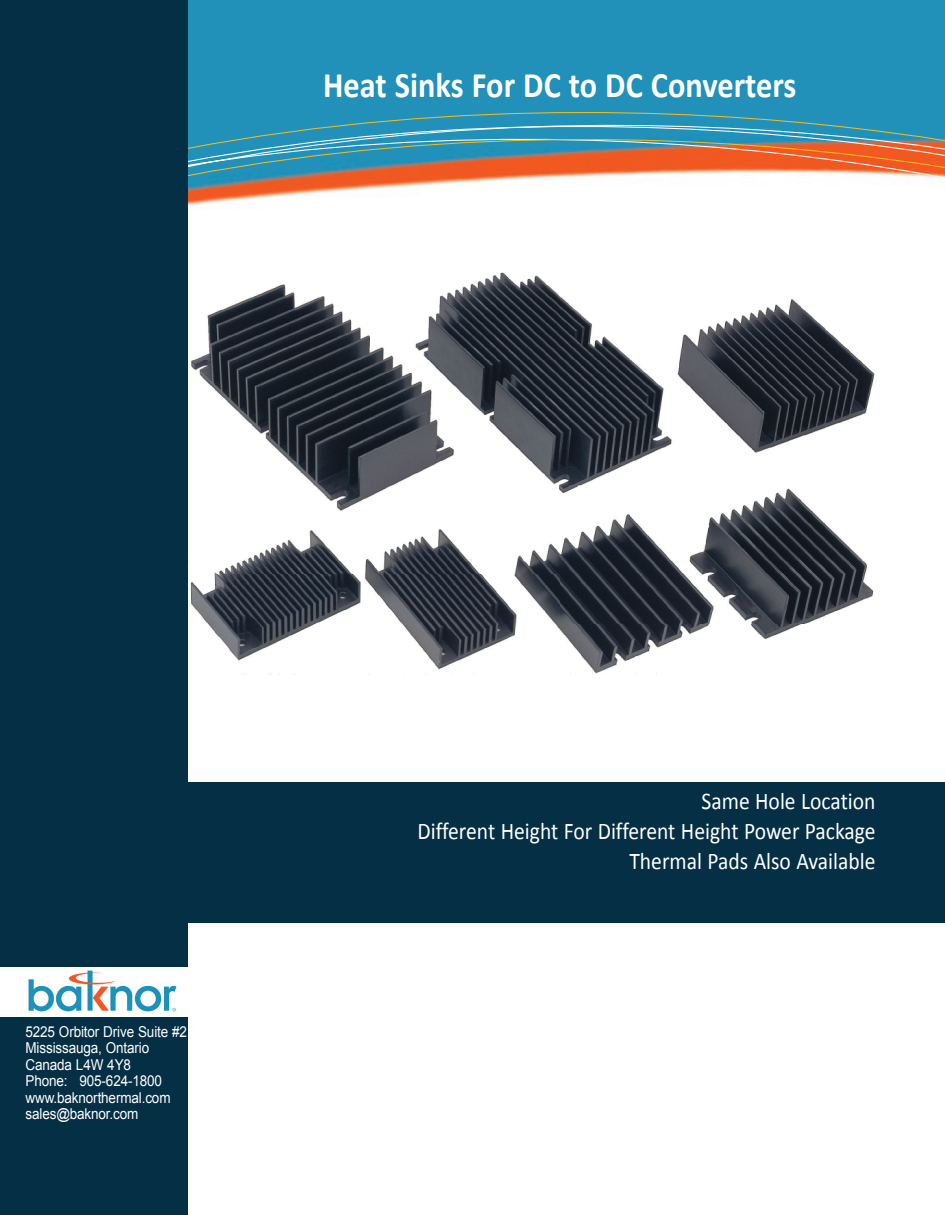
<style>
.page{position:relative;width:945px;height:1215px;background:#fff}
.page>*{position:absolute;margin:0;border:0;box-sizing:border-box;transform-origin:0 0}
.t1{font:700 36px "Calibri";color:#fff;scale:.9 1}
.t2{font:24px/30px "Calibri";color:#fff;text-align:right;scale:.9 1}
.t3{font:15px/16.5px "Arial";letter-spacing:-.01em;color:#fff;scale:.9 1}
</style>
<div class="page">
<div style="left:188px;top:0;width:757px;height:112px;background:#2191b9"></div>
<div style="left:0;top:782px;width:945px;height:140px;background:#052f45"></div>
<svg style="left:188px;top:112px;width:757px;height:93px"></svg>
<div style="left:0;top:0;width:188px;height:1215px;background:#052f45"></div>
<img style="left:0;top:968px;width:188px;height:49px">
<img style="left:189px;top:273px;width:686px;height:402px">
<h1 class="t1" style="left:323px;top:62px;width:527px">Heat Sinks For DC to DC Converters</h1>
<p class="t3" style="left:26px;top:1023px;width:181px">5225 Orbitor Drive Suite #2<br>Mississauga, Ontario<br>Canada L4W 4Y8<br>Phone: 905-624-1800 www.baknorthermal.com sales@baknor.com</p>
<h2 class="t2" style="left:418px;top:786px;width:511px">Same Hole Location<br>Different Height For Different Height Power Package<br>Thermal Pads Also Available</h2>
</div>
